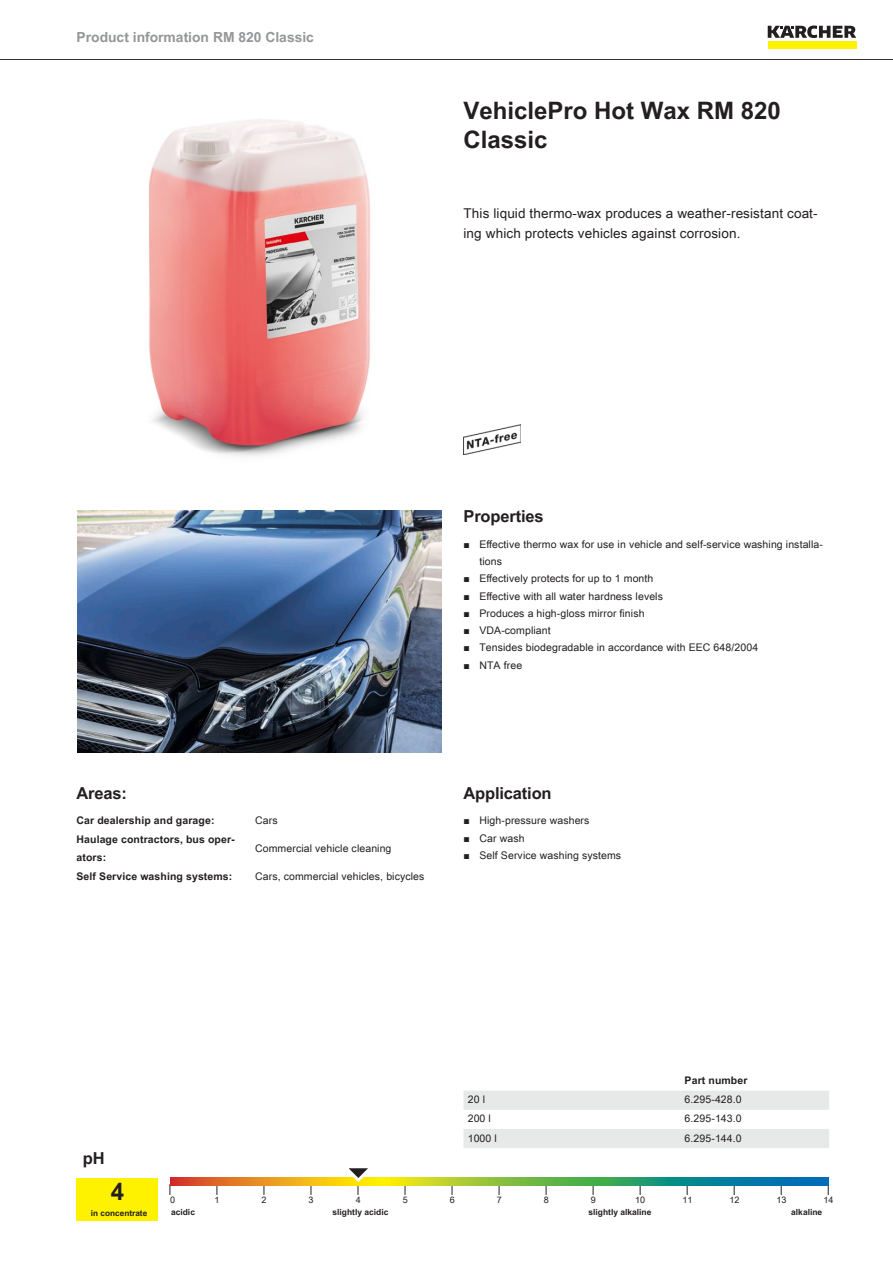
<style>
.page{position:relative;width:893px;height:1263px;background:#fff}
.page>*{position:absolute;margin:0;border:0;box-sizing:border-box;transform-origin:0 0}
.t1{font:700 24px/28.8px "Arial Unicode MS";color:#231f20}
.t2{font:700 16.5px "Arial Unicode MS";letter-spacing:-.01em;color:#231f20}
.t3{font:700 13.8px "Arial Unicode MS";color:#949698}
.t4{font:13.5px/19.5px "Arial Unicode MS";letter-spacing:.01em;color:#231f20}
.t5{font:10.5px/17.2px "Arial Unicode MS";letter-spacing:.01em;color:#231f20}
.t6{font:700 10.5px/17.2px "Arial Unicode MS";letter-spacing:.01em;color:#231f20}
.t7{font:9px "Arial Unicode MS";color:#231f20}
.t8{font:700 8.4px "Arial Unicode MS";color:#231f20}
.t9{font:700 8.25px "Arial Unicode MS";color:#231f20}
.s1{font-family:"Arial"}
</style>
<div class="page">
<hr style="left:0;top:59px;width:893px;height:1px;background:#231f20">
<div style="left:768px;top:42px;width:88px;height:7px;background:#fff200"></div>
<svg style="left:768px;top:26px;width:88px;height:12px"></svg>
<img style="left:148px;top:119px;width:223px;height:337px">
<img style="left:463px;top:424px;width:57px;height:30px">
<img style="left:78px;top:510px;width:363px;height:243px">
<div style="left:77px;top:1178px;width:81px;height:42px;background:#fff200"></div>
<svg style="left:170px;top:1178px;width:658px;height:8px;background:#7a9d50"></svg>
<svg style="left:341px;top:1168px;width:38px;height:27px"></svg>
<svg style="left:463px;top:1091px;width:366px;height:57px"></svg>
<h3 class="t3" style="left:77px;top:27px;width:239px">Product information RM 820 Classic</h3>
<h1 class="t1" style="left:463px;top:97px;width:319px">VehiclePro Hot Wax RM 820<br>Classic</h1>
<p class="t4" style="left:463px;top:203px;width:356px">This liquid thermo-wax produces a weather-resistant coat&shy;ing which protects vehicles against corrosion.</p>
<h2 class="t2" style="left:463px;top:504px;width:82px">Properties</h2>
<p class="t5" style="left:479px;top:535px;width:345px;text-indent:-16px"><span class="s1">■</span> Effective thermo wax for use in vehicle and self-service washing installa&shy;tions</p>
<p class="t5" style="left:463px;top:570px;width:191px"><span class="s1">■</span> Effectively protects for up to 1 month</p>
<p class="t5" style="left:463px;top:587px;width:201px"><span class="s1">■</span> Effective with all water hardness levels</p>
<p class="t5" style="left:463px;top:604px;width:183px"><span class="s1">■</span> Produces a high-gloss mirror finish</p>
<p class="t5" style="left:463px;top:622px;width:89px"><span class="s1">■</span> VDA-compliant</p>
<p class="t5" style="left:463px;top:639px;width:296px"><span class="s1">■</span> Tensides biodegradable in accordance with EEC 648/2004</p>
<p class="t5" style="left:463px;top:656px;width:60px"><span class="s1">■</span> NTA free</p>
<h2 class="t2" style="left:77px;top:780px;width:52px">Areas:</h2>
<p class="t6" style="left:77px;top:812px;width:140px">Car dealership and garage:</p>
<p class="t5" style="left:255px;top:811px;width:24px">Cars</p>
<p class="t6" style="left:77px;top:831px;width:160px">Haulage contractors, bus oper&shy;ators:</p>
<p class="t5" style="left:255px;top:839px;width:138px">Commercial vehicle cleaning</p>
<p class="t6" style="left:77px;top:868px;width:157px">Self Service washing systems:</p>
<p class="t5" style="left:255px;top:867px;width:171px">Cars, commercial vehicles, bicycles</p>
<h2 class="t2" style="left:463px;top:780px;width:90px">Application</h2>
<p class="t5" style="left:463px;top:812px;width:127px"><span class="s1">■</span> High-pressure washers</p>
<p class="t5" style="left:463px;top:829px;width:63px"><span class="s1">■</span> Car wash</p>
<p class="t5" style="left:463px;top:846px;width:159px"><span class="s1">■</span> Self Service washing systems</p>
<h2 class="t2" style="left:83px;top:1146px;width:23px">pH</h2>
<p class="t6" style="left:685px;top:1072px;width:64px">Part number</p>
<p class="t5" style="left:468px;top:1091px;width:19px">20 l</p>
<p class="t5" style="left:685px;top:1091px;width:59px">6.295-428.0</p>
<p class="t5" style="left:468px;top:1110px;width:25px">200 l</p>
<p class="t5" style="left:685px;top:1110px;width:59px">6.295-143.0</p>
<p class="t5" style="left:468px;top:1129px;width:31px">1000 l</p>
<p class="t5" style="left:685px;top:1129px;width:59px">6.295-144.0</p>
<h1 class="t1" style="left:111px;top:1178px;width:15px">4</h1>
<p class="t7" style="left:170px;top:1193px;width:7px">0</p>
<p class="t7" style="left:215px;top:1193px;width:7px">1</p>
<p class="t7" style="left:262px;top:1193px;width:7px">2</p>
<p class="t7" style="left:309px;top:1193px;width:7px">3</p>
<p class="t7" style="left:356px;top:1193px;width:7px">4</p>
<p class="t7" style="left:403px;top:1193px;width:7px">5</p>
<p class="t7" style="left:450px;top:1193px;width:7px">6</p>
<p class="t7" style="left:497px;top:1193px;width:7px">7</p>
<p class="t7" style="left:544px;top:1193px;width:7px">8</p>
<p class="t7" style="left:591px;top:1193px;width:7px">9</p>
<p class="t7" style="left:635px;top:1193px;width:12px">10</p>
<p class="t7" style="left:682px;top:1193px;width:12px">11</p>
<p class="t7" style="left:729px;top:1193px;width:12px">12</p>
<p class="t7" style="left:776px;top:1193px;width:12px">13</p>
<p class="t7" style="left:823px;top:1193px;width:12px">14</p>
<p class="t9" style="left:91px;top:1207px;width:58px">in concentrate</p>
<p class="t8" style="left:171px;top:1206px;width:25px">acidic</p>
<p class="t8" style="left:333px;top:1206px;width:57px">slightly acidic</p>
<p class="t8" style="left:589px;top:1206px;width:64px">slightly alkaline</p>
<p class="t8" style="left:791px;top:1206px;width:33px">alkaline</p>
</div>
